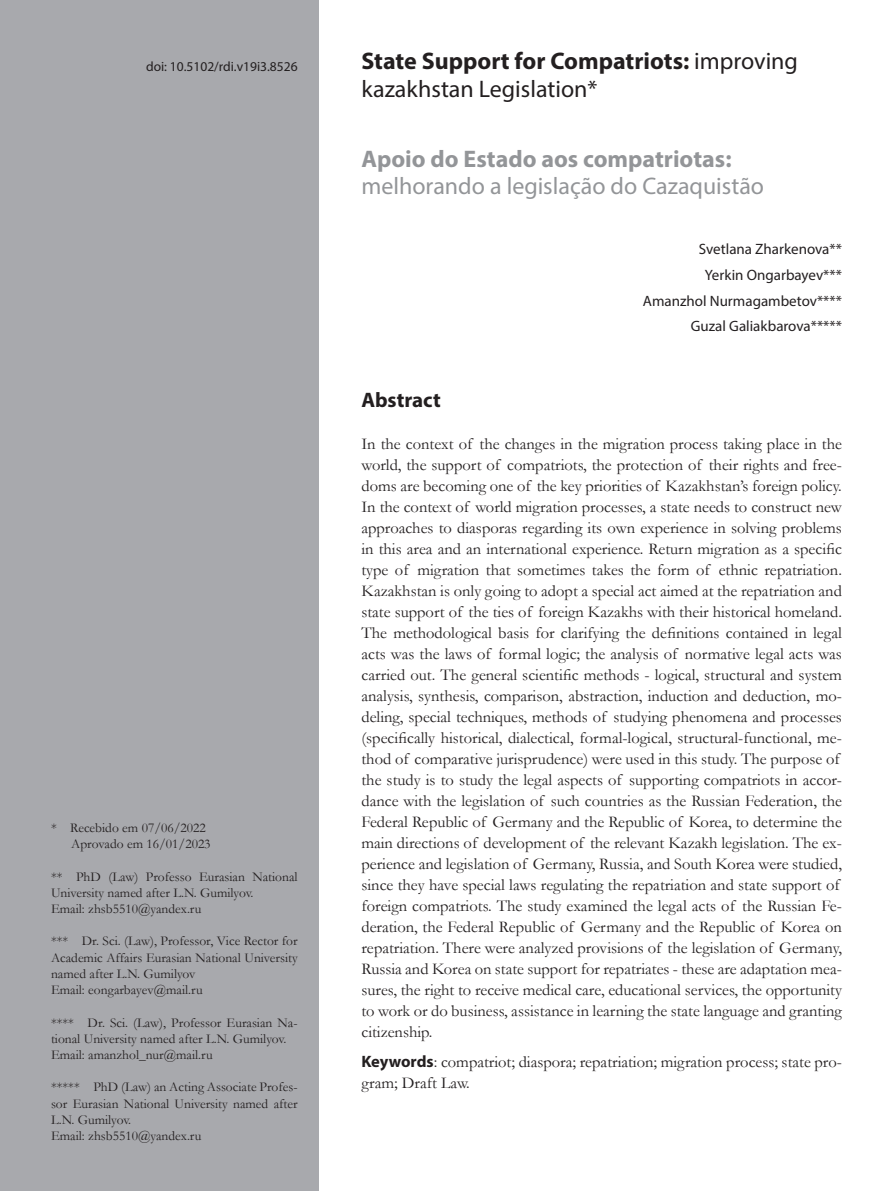
<style>
.page{position:relative;width:893px;height:1191px;background:#fff}
.page>*{position:absolute;margin:0;border:0;box-sizing:border-box;transform-origin:0 0}
.Tit2{font:24px/27.6px "Myriad Pro";color:#939598}
.Tit{font:24px/27.6px "Myriad Pro";color:#231f20}
.subt_resumo{font:700 21px "Myriad Pro";color:#231f20}
.text_sem_recuo{font:16.5px/21px "Garamond";color:#231f20}
.Myriad_10{font:15px "Myriad Pro";color:#231f20}
.curriculum{font:13.5px/16.2px "Garamond";color:#231f20}
.Doi{font:13.5px "Myriad Pro";color:#231f20}
.s1{font-weight:700}
.s2{font-family:"Myriad Pro";font-weight:700}
</style>
<div class="page">
<div style="left:0;top:0;width:319px;height:1191px;background:#a8a9ad"></div>
<p class="Doi" style="left:146px;top:58px;width:153px">doi: 10.5102/rdi.v19i3.8526</p>
<p class="Tit" style="left:361px;top:47px;width:438px"><span class="s1">State Support for Compatriots:</span> improving kazakhstan Legislation*</p>
<p class="Tit2" style="left:361px;top:145px;width:404px"><span class="s1">Apoio do Estado aos compatriotas: </span>melhorando a legislação do Cazaquistão</p>
<p class="curriculum" style="left:51px;top:819px;width:156px">* Recebido em 07/06/2022</p>
<p class="curriculum" style="left:71px;top:835px;width:141px">Aprovado em 16/01/2023</p>
<p class="curriculum" style="left:51px;top:868px;width:248px">** PhD (Law) Professo Eurasian National<br>University named after L.N. Gumilyov.</p>
<p class="curriculum" style="left:51px;top:900px;width:152px">Email: zhsb5510@yandex.ru</p>
<p class="curriculum" style="left:51px;top:932px;width:248px;text-align:justify">*** Dr. Sci. (Law), Professor, Vice Rector for Academic Affairs Eurasian National University named after L.N. Gumilyov</p>
<p class="curriculum" style="left:51px;top:981px;width:153px">Email: eongarbayev@mail.ru</p>
<p class="curriculum" style="left:51px;top:1013px;width:248px">**** Dr. Sci. (Law), Professor Eurasian Na&shy;tional University named after L.N. Gumilyov.</p>
<p class="curriculum" style="left:51px;top:1046px;width:163px">Email: amanzhol_nur@mail.ru</p>
<p class="curriculum" style="left:51px;top:1078px;width:248px;text-align:justify">***** PhD (Law) an Acting Associate Profes&shy;sor Eurasian National University named after L.N. Gumilyov.</p>
<p class="curriculum" style="left:51px;top:1127px;width:152px">Email: zhsb5510@yandex.ru</p>
<p class="Myriad_10" style="left:699px;top:240px;width:144px">Svetlana Zharkenova**</p>
<p class="Myriad_10" style="left:705px;top:266px;width:138px">Yerkin Ongarbayev***</p>
<p class="Myriad_10" style="left:643px;top:291px;width:201px">Amanzhol Nurmagambetov****</p>
<p class="Myriad_10" style="left:691px;top:317px;width:153px">Guzal Galiakbarova*****</p>
<p class="subt_resumo" style="left:361px;top:386px;width:81px">Abstract</p>
<p class="text_sem_recuo" style="left:361px;top:433px;width:482px">In the context of the changes in the migration process taking place in the world, the support of compatriots, the protection of their rights and free&shy;doms are becoming one of the key priorities of Kazakhstan’s foreign policy.<br>In the context of world migration processes, a state needs to construct new approaches to diasporas regarding its own experience in solving problems in this area and an international experience. Return migration as a specific type of migration that sometimes takes the form of ethnic repatriation.<br>Kazakhstan is only going to adopt a special act aimed at the repatriation and state support of the ties of foreign Kazakhs with their historical homeland.<br>The methodological basis for clarifying the definitions contained in legal acts was the laws of formal logic; the analysis of normative legal acts was carried out. The general scientific methods - logical, structural and system analysis, synthesis, comparison, abstraction, induction and deduction, mo&shy;deling, special techniques, methods of studying phenomena and processes (specifically historical, dialectical, formal-logical, structural-functional, me&shy;thod of comparative jurisprudence) were used in this study. The purpose of the study is to study the legal aspects of supporting compatriots in accor&shy;dance with the legislation of such countries as the Russian Federation, the Federal Republic of Germany and the Republic of Korea, to determine the main directions of development of the relevant Kazakh legislation. The ex&shy;perience and legislation of Germany, Russia, and South Korea were studied, since they have special laws regulating the repatriation and state support of foreign compatriots. The study examined the legal acts of the Russian Fe&shy;deration, the Federal Republic of Germany and the Republic of Korea on repatriation. There were analyzed provisions of the legislation of Germany, Russia and Korea on state support for repatriates - these are adaptation mea&shy;sures, the right to receive medical care, educational services, the opportunity to work or do business, assistance in learning the state language and granting citizenship.</p>
<p class="text_sem_recuo" style="left:361px;top:1050px;width:482px"><span class="s2">Keywords</span>: compatriot; diaspora; repatriation; migration process; state pro&shy;gram; Draft Law.</p>
</div>
